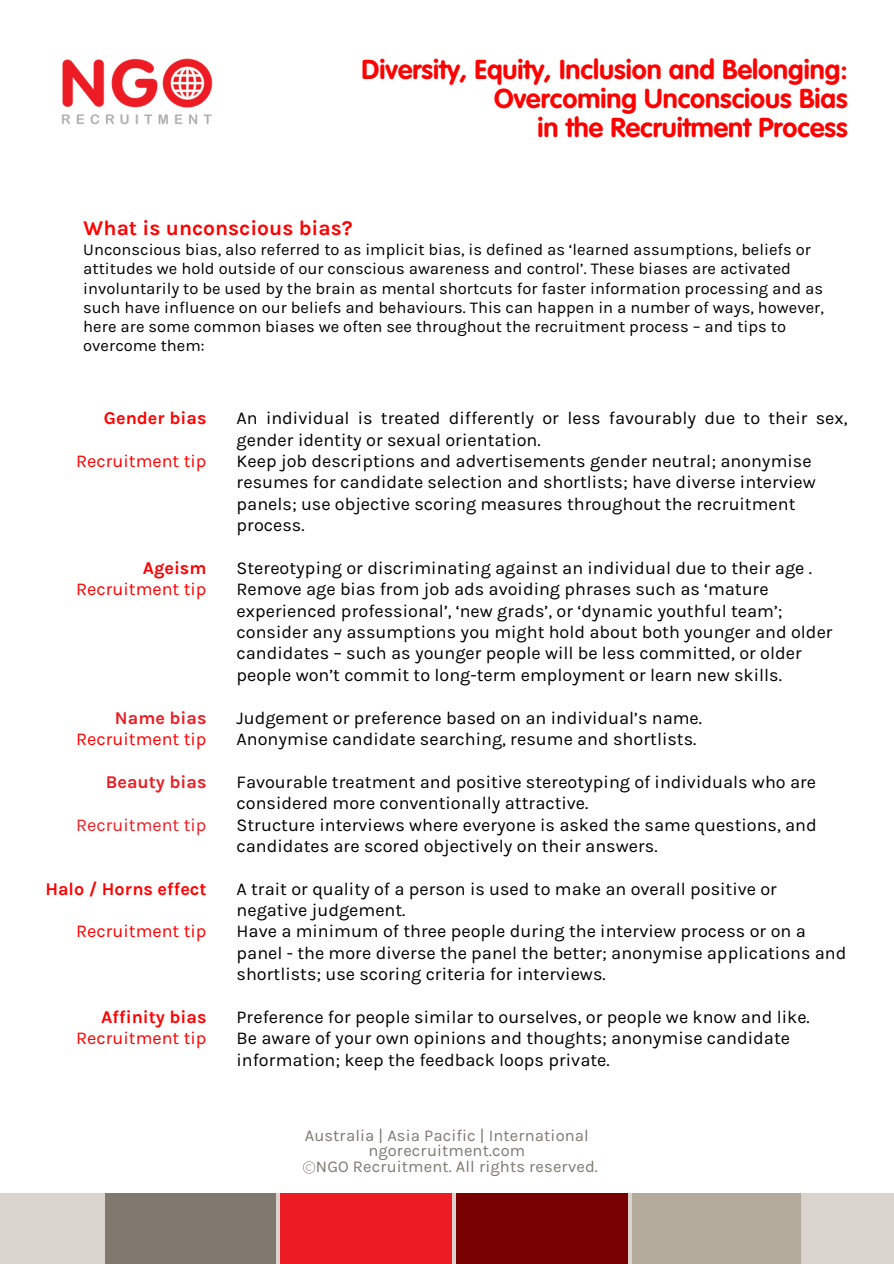
<style>
.page{position:relative;width:894px;height:1264px;background:#fff}
.page>*{position:absolute;margin:0;border:0;box-sizing:border-box;transform-origin:0 0}
.t1{font:700 27px/29.2px "VAG Rounded Std";color:#f00;text-align:right}
.t2{font:700 21px "Karla";color:#f00}
.t3{font:18px/21.3px "Karla";color:#000}
.t4{font:18px "Karla";color:#f00}
.t5{font:700 18px "Karla";color:#f00}
.t6{font:700 18px "Karla";color:#ed1d25}
.t7{font:18px "Karla";color:#ed1d25}
.t8{font:16.5px/19.2px "Karla";color:#000}
.t9{font:16.5px "Karla";letter-spacing:.005em;color:#80796f}
</style>
<div class="page">
<div style="left:0;top:1193px;width:893px;height:70px;background:#d9d4cd"></div>
<div style="left:106px;top:1193px;width:170px;height:70px;background:#80796f"></div>
<div style="left:280px;top:1193px;width:172px;height:70px;background:#ed1b23"></div>
<div style="left:456px;top:1193px;width:171px;height:70px;background:#790000"></div>
<div style="left:632px;top:1193px;width:168px;height:70px;background:#b4aa9c"></div>
<img style="left:61px;top:58px;width:152px;height:67px">
<svg style="left:303px;top:1161px;width:12px;height:12px"></svg>
<h1 class="t1" style="left:361px;top:57px;width:487px">Diversity, Equity, Inclusion and Belonging:<br>Overcoming Unconscious Bias<br>in the Recruitment Process</h1>
<p class="t2" style="left:83px;top:216px;width:271px">What is unconscious bias?</p>
<p class="t8" style="left:83px;top:240px;width:742px">Unconscious bias, also referred to as implicit bias, is defined as ‘learned assumptions, beliefs or attitudes we hold outside of our conscious awareness and control’. These biases are activated involuntarily to be used by the brain as mental shortcuts for faster information processing and as such have influence on our beliefs and behaviours. This can happen in a number of ways, however, here are some common biases we often see throughout the recruitment process – and tips to overcome them:</p>
<h2 class="t5" style="left:104px;top:407px;width:104px">Gender bias</h2>
<p class="t4" style="left:76px;top:450px;width:132px">Recruitment tip</p>
<p class="t5" style="left:143px;top:557px;width:65px">Ageism</p>
<p class="t4" style="left:76px;top:578px;width:132px">Recruitment tip</p>
<p class="t6" style="left:115px;top:707px;width:93px">Name bias</p>
<p class="t4" style="left:76px;top:728px;width:132px">Recruitment tip</p>
<h2 class="t6" style="left:106px;top:771px;width:102px">Beauty bias</h2>
<p class="t7" style="left:76px;top:814px;width:132px">Recruitment tip</p>
<h2 class="t5" style="left:45px;top:878px;width:163px">Halo / Horns effect</h2>
<p class="t4" style="left:76px;top:920px;width:132px">Recruitment tip</p>
<p class="t5" style="left:101px;top:1006px;width:107px">Affinity bias</p>
<p class="t4" style="left:76px;top:1027px;width:132px">Recruitment tip</p>
<p class="t3" style="left:236px;top:407px;width:612px">An individual is treated differently or less favourably due to their sex, gender identity or sexual orientation.</p>
<p class="t3" style="left:236px;top:450px;width:580px">Keep job descriptions and advertisements gender neutral; anonymise resumes for candidate selection and shortlists; have diverse interview panels; use objective scoring measures throughout the recruitment process.</p>
<p class="t3" style="left:236px;top:557px;width:576px">Stereotyping or discriminating against an individual due to their age .</p>
<p class="t3" style="left:236px;top:578px;width:597px">Remove age bias from job ads avoiding phrases such as ‘mature experienced professional’, ‘new grads’, or ‘dynamic youthful team’; consider any assumptions you might hold about both younger and older candidates – such as younger people will be less committed, or older people won’t commit to long-term employment or learn new skills.</p>
<p class="t3" style="left:236px;top:707px;width:467px">Judgement or preference based on an individual’s name.</p>
<p class="t3" style="left:236px;top:728px;width:461px">Anonymise candidate searching, resume and shortlists.</p>
<p class="t3" style="left:236px;top:771px;width:581px">Favourable treatment and positive stereotyping of individuals who are considered more conventionally attractive.</p>
<p class="t3" style="left:236px;top:813px;width:581px">Structure interviews where everyone is asked the same questions, and candidates are scored objectively on their answers.</p>
<p class="t3" style="left:236px;top:878px;width:542px">A trait or quality of a person is used to make an overall positive or negative judgement.</p>
<p class="t3" style="left:236px;top:920px;width:611px">Have a minimum of three people during the interview process or on a panel - the more diverse the panel the better; anonymise applications and shortlists; use scoring criteria for interviews.</p>
<p class="t3" style="left:236px;top:1006px;width:574px">Preference for people similar to ourselves, or people we know and like.</p>
<p class="t3" style="left:236px;top:1027px;width:555px">Be aware of your own opinions and thoughts; anonymise candidate information; keep the feedback loops private.</p>
<p class="t9" style="left:305px;top:1125px;width:285px">Australia | Asia Pacific | International</p>
<p class="t9" style="left:368px;top:1141px;width:158px">ngorecruitment.com</p>
<p class="t9" style="left:316px;top:1156px;width:283px">NGO Recruitment. All rights reserved.</p>
</div>
